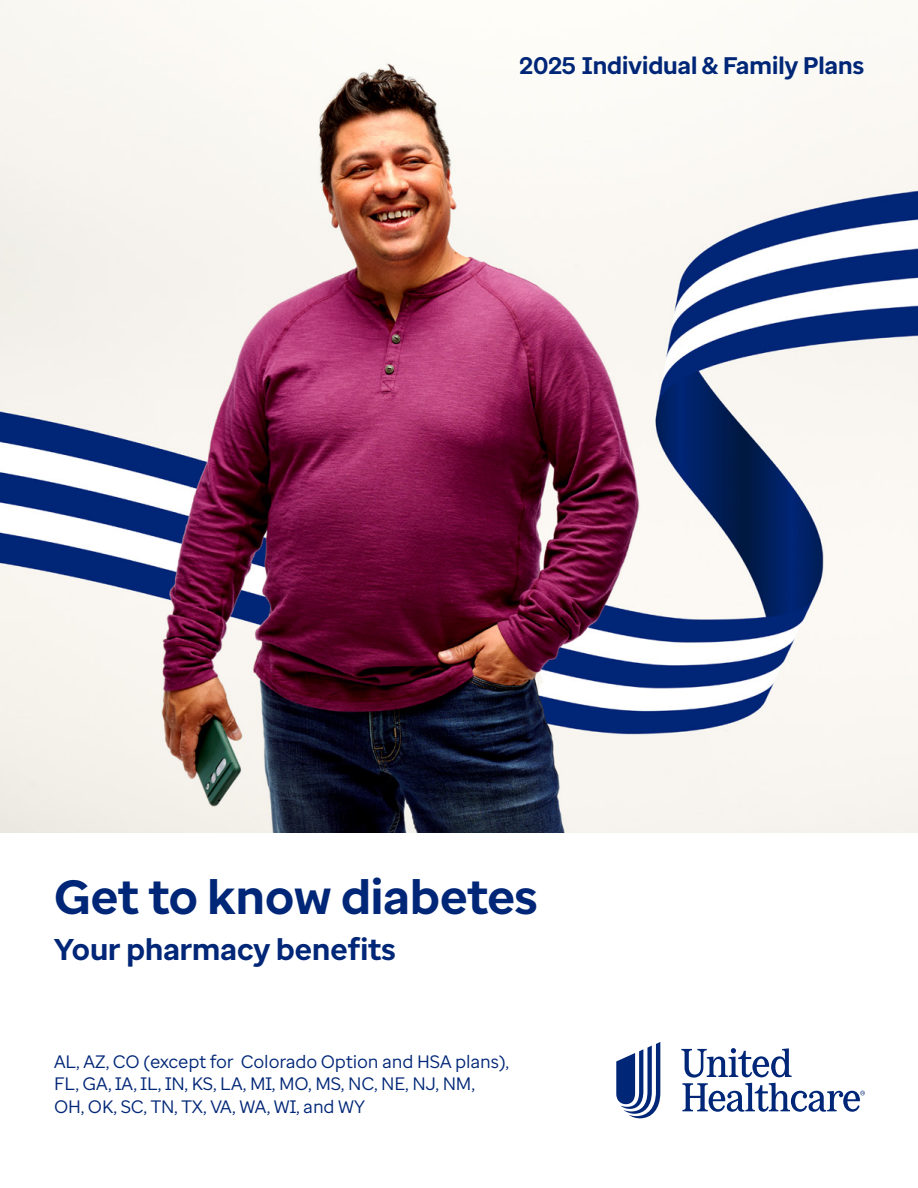
<style>
.page{position:relative;width:918px;height:1188px;background:#fff}
.page>*{position:absolute;margin:0;border:0;box-sizing:border-box;transform-origin:0 0}
.t1{font:700 48px "Enterprise Sans";color:#002677}
.t2{font:700 30px "Enterprise Sans";color:#002677}
.t3{font:700 24px "Enterprise Sans";color:#002677}
.t4{font:18px/22.5px "Enterprise Sans";letter-spacing:-.01em;color:#002677}
</style>
<div class="page">
<img style="left:0;top:0;width:918px;height:832px">
<svg style="left:616px;top:1042px;width:44px;height:76px"></svg>
<svg style="left:681px;top:1048px;width:184px;height:64px"></svg>
<h3 class="t3" style="left:520px;top:50px;width:346px">2025 Individual &amp; Family Plans</h3>
<h1 class="t1" style="left:54px;top:865px;width:485px">Get to know diabetes</h1>
<h2 class="t2" style="left:54px;top:930px;width:343px">Your pharmacy benefits</h2>
<p class="t4" style="left:54px;top:1050px;width:457px">AL, AZ, CO (except for Colorado Option and HSA plans),<br>FL, GA, IA, IL, IN, KS, LA, MI, MO, MS, NC, NE, NJ, NM,<br>OH, OK, SC, TN, TX, VA, WA, WI, and WY</p>
</div>
